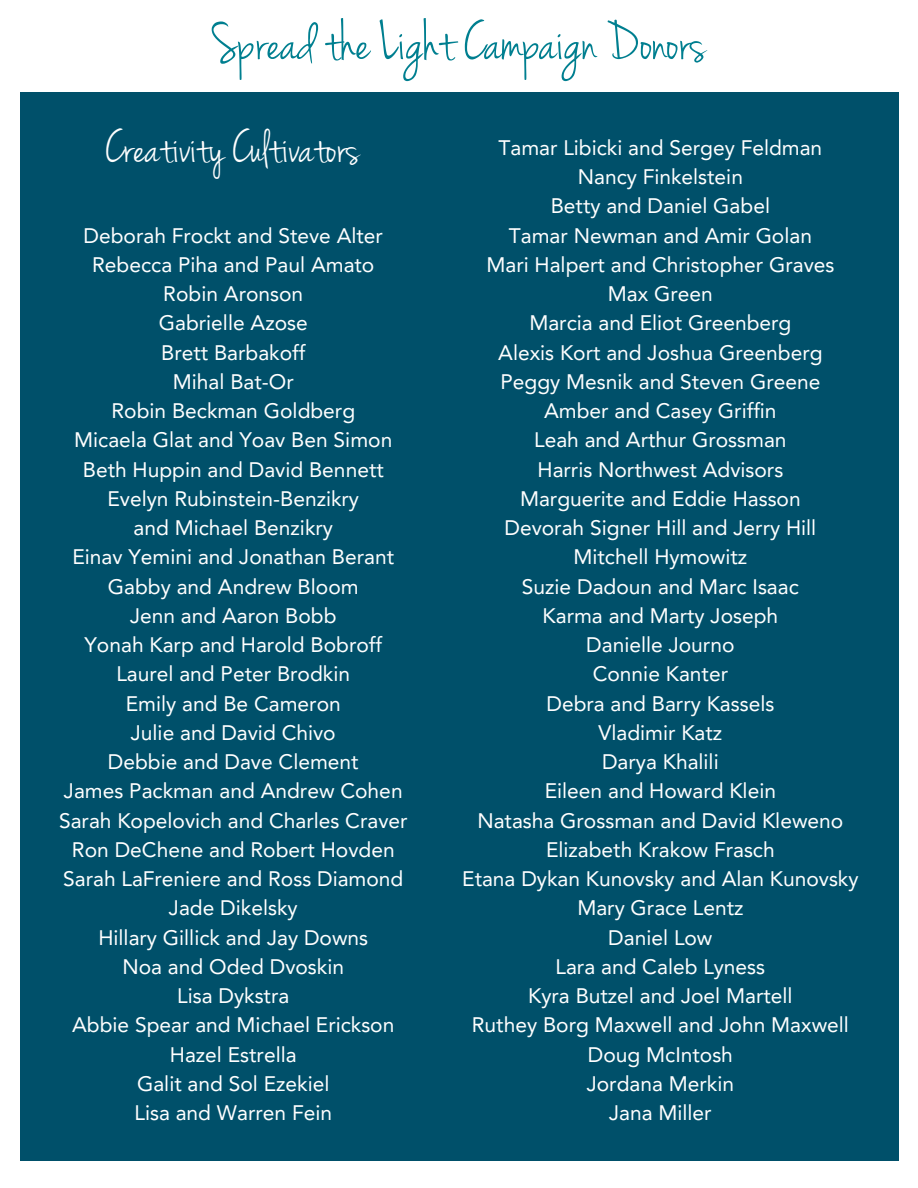
<style>
.page{position:relative;width:918px;height:1188px;background:#fff}
.page>*{position:absolute;margin:0;border:0;box-sizing:border-box;transform-origin:0 0}
.t1{font:57px "Jenna Sue Pro";color:#007f90}
.t2{font:48px "Jenna Sue Pro";color:#fff}
.t3{font:21px "Avenir LT Pro";color:#fff}
</style>
<div class="page">
<div style="left:20px;top:92px;width:878px;height:1069px;background:#00506a"></div>
<p class="t1" style="left:212px;top:16px;width:495px">Spread the Light Campaign Donors</p>
<p class="t2" style="left:106px;top:126px;width:256px">Creativity Cultivators</p>
<p class="t3" style="left:84px;top:227px;width:301px">Deborah Frockt and Steve Alter</p>
<p class="t3" style="left:92px;top:256px;width:284px">Rebecca Piha and Paul Amato</p>
<p class="t3" style="left:163px;top:285px;width:142px">Robin Aronson</p>
<p class="t3" style="left:159px;top:315px;width:150px">Gabrielle Azose</p>
<p class="t3" style="left:161px;top:344px;width:146px">Brett Barbakoff</p>
<p class="t3" style="left:173px;top:373px;width:122px">Mihal Bat-Or</p>
<p class="t3" style="left:111px;top:402px;width:245px">Robin Beckman Goldberg</p>
<p class="t3" style="left:74px;top:432px;width:320px">Micaela Glat and Yoav Ben Simon</p>
<p class="t3" style="left:83px;top:461px;width:302px">Beth Huppin and David Bennett</p>
<p class="t3" style="left:108px;top:490px;width:253px">Evelyn Rubinstein-Benzikry</p>
<p class="t3" style="left:134px;top:519px;width:201px">and Michael Benzikry</p>
<p class="t3" style="left:72px;top:549px;width:323px">Einav Yemini and Jonathan Berant</p>
<p class="t3" style="left:108px;top:578px;width:252px">Gabby and Andrew Bloom</p>
<p class="t3" style="left:130px;top:607px;width:208px">Jenn and Aaron Bobb</p>
<p class="t3" style="left:85px;top:636px;width:299px">Yonah Karp and Harold Bobroff</p>
<p class="t3" style="left:116px;top:666px;width:235px">Laurel and Peter Brodkin</p>
<p class="t3" style="left:126px;top:695px;width:217px">Emily and Be Cameron</p>
<p class="t3" style="left:131px;top:724px;width:206px">Julie and David Chivo</p>
<p class="t3" style="left:108px;top:753px;width:252px">Debbie and Dave Clement</p>
<p class="t3" style="left:64px;top:783px;width:340px">James Packman and Andrew Cohen</p>
<p class="t3" style="left:59px;top:812px;width:350px">Sarah Kopelovich and Charles Craver</p>
<p class="t3" style="left:72px;top:841px;width:324px">Ron DeChene and Robert Hovden</p>
<p class="t3" style="left:63px;top:870px;width:342px">Sarah LaFreniere and Ross Diamond</p>
<p class="t3" style="left:169px;top:900px;width:130px">Jade Dikelsky</p>
<p class="t3" style="left:98px;top:929px;width:271px">Hillary Gillick and Jay Downs</p>
<p class="t3" style="left:122px;top:958px;width:223px">Noa and Oded Dvoskin</p>
<p class="t3" style="left:177px;top:987px;width:113px">Lisa Dykstra</p>
<p class="t3" style="left:72px;top:1017px;width:324px">Abbie Spear and Michael Erickson</p>
<p class="t3" style="left:170px;top:1046px;width:128px">Hazel Estrella</p>
<p class="t3" style="left:137px;top:1075px;width:194px">Galit and Sol Ezekiel</p>
<p class="t3" style="left:135px;top:1104px;width:199px">Lisa and Warren Fein</p>
<p class="t3" style="left:498px;top:139px;width:325px">Tamar Libicki and Sergey Feldman</p>
<p class="t3" style="left:578px;top:168px;width:167px">Nancy Finkelstein</p>
<p class="t3" style="left:551px;top:198px;width:221px">Betty and Daniel Gabel</p>
<p class="t3" style="left:509px;top:227px;width:305px">Tamar Newman and Amir Golan</p>
<p class="t3" style="left:486px;top:256px;width:349px">Mari Halpert and Christopher Graves</p>
<p class="t3" style="left:608px;top:285px;width:106px">Max Green</p>
<p class="t3" style="left:529px;top:315px;width:264px">Marcia and Eliot Greenberg</p>
<p class="t3" style="left:498px;top:344px;width:326px">Alexis Kort and Joshua Greenberg</p>
<p class="t3" style="left:500px;top:373px;width:322px">Peggy Mesnik and Steven Greene</p>
<p class="t3" style="left:544px;top:402px;width:234px">Amber and Casey Griffin</p>
<p class="t3" style="left:534px;top:432px;width:254px">Leah and Arthur Grossman</p>
<p class="t3" style="left:538px;top:461px;width:247px">Harris Northwest Advisors</p>
<p class="t3" style="left:520px;top:490px;width:282px">Marguerite and Eddie Hasson</p>
<p class="t3" style="left:505px;top:519px;width:313px">Devorah Signer Hill and Jerry Hill</p>
<p class="t3" style="left:574px;top:549px;width:175px">Mitchell Hymowitz</p>
<p class="t3" style="left:522px;top:578px;width:278px">Suzie Dadoun and Marc Isaac</p>
<p class="t3" style="left:543px;top:607px;width:237px">Karma and Marty Joseph</p>
<p class="t3" style="left:586px;top:636px;width:150px">Danielle Journo</p>
<p class="t3" style="left:593px;top:666px;width:137px">Connie Kanter</p>
<p class="t3" style="left:546px;top:695px;width:229px">Debra and Barry Kassels</p>
<p class="t3" style="left:599px;top:724px;width:125px">Vladimir Katz</p>
<p class="t3" style="left:602px;top:753px;width:118px">Darya Khalili</p>
<p class="t3" style="left:545px;top:783px;width:233px">Eileen and Howard Klein</p>
<p class="t3" style="left:477px;top:812px;width:367px">Natasha Grossman and David Kleweno</p>
<p class="t3" style="left:546px;top:841px;width:230px">Elizabeth Krakow Frasch</p>
<p class="t3" style="left:462px;top:870px;width:398px">Etana Dykan Kunovsky and Alan Kunovsky</p>
<p class="t3" style="left:577px;top:900px;width:168px">Mary Grace Lentz</p>
<p class="t3" style="left:608px;top:929px;width:106px">Daniel Low</p>
<p class="t3" style="left:556px;top:958px;width:211px">Lara and Caleb Lyness</p>
<p class="t3" style="left:528px;top:987px;width:266px">Kyra Butzel and Joel Martell</p>
<p class="t3" style="left:472px;top:1017px;width:379px">Ruthey Borg Maxwell and John Maxwell</p>
<p class="t3" style="left:588px;top:1046px;width:147px">Doug McIntosh</p>
<p class="t3" style="left:587px;top:1075px;width:149px">Jordana Merkin</p>
<p class="t3" style="left:609px;top:1104px;width:104px">Jana Miller</p>
</div>
